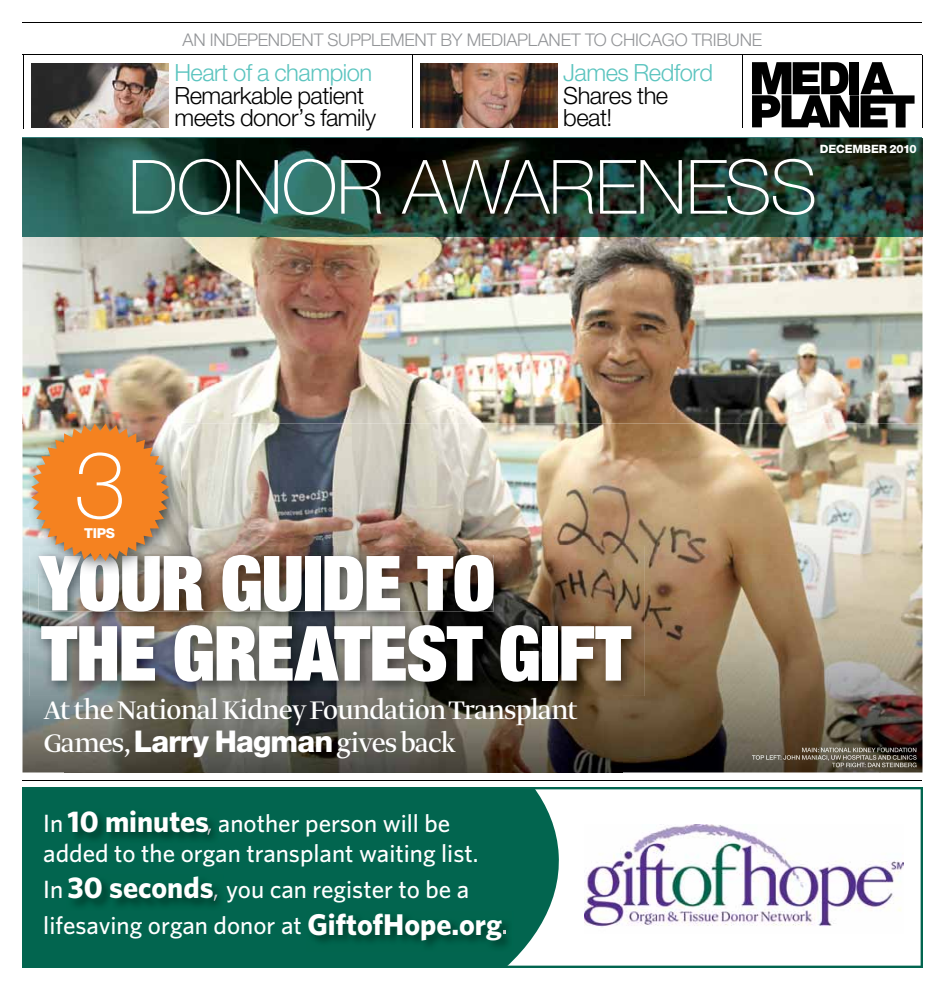
<style>
.page{position:relative;width:945px;height:990px;background:#fff}
.page>*{position:absolute;margin:0;border:0;box-sizing:border-box;transform-origin:0 0}
.t1{font:100 93.75px "Helvetica Neue MP Pro";color:#fff}
.t2{font:900 condensed 76.25px/70.1px "Helvetica Neue MP Pro";letter-spacing:-.015em;color:#fff}
.t3{font:100 75px "Helvetica Neue MP Pro";letter-spacing:-.015em;color:#fff}
.t4{font:30px/32.5px "Greta Display Pro";letter-spacing:-.015em;color:#fff}
.t5{font:700 30px "Whitney";color:#fff}
.t6{font:500 25px/30px "Whitney";color:#fff}
.t7{font:300 23.75px/22.5px "Helvetica Neue MP Pro";letter-spacing:-.02em;color:#000}
.t8{font:300 23.75px "Helvetica Neue MP Pro";letter-spacing:-.02em;color:#5bc4bf}
.t9{font:300 17.5px "Helvetica Neue MP Pro";letter-spacing:-.01em;color:#939598}
.t10{font:800 13.75px "Helvetica Neue MP Pro";color:#fff}
.t11{font:800 11.5px "Helvetica Neue MP Pro";letter-spacing:-.015em;color:#fff}
.s1{font-family:"Helvetica Neue MP Pro";font-weight:800}
</style>
<div class="page">
<img style="left:22px;top:236px;width:900px;height:187px">
<img style="left:22px;top:423px;width:43px;height:349px">
<img style="left:181px;top:423px;width:699px;height:131px">
<img style="left:880px;top:423px;width:42px;height:349px">
<img style="left:623px;top:554px;width:257px;height:218px">
<img style="left:65px;top:696px;width:558px;height:76px">
<hr style="left:22px;top:137px;width:900px;height:1px;background:#347d7a">
<img style="left:22px;top:138px;width:900px;height:98px">
<img style="left:30px;top:546px;width:615px;height:150px">
<img style="left:38px;top:555px;width:456px;height:57px">
<hr style="left:22px;top:22px;width:900px;height:1px;background:#000">
<hr style="left:22px;top:54px;width:900px;height:1px;background:#000">
<svg style="left:752px;top:62px;width:163px;height:65px"></svg>
<hr style="left:742px;top:54px;width:1px;height:74px;background:#000">
<hr style="left:922px;top:55px;width:1px;height:72px;background:#000">
<hr style="left:23px;top:54px;width:1px;height:74px;background:#000">
<hr style="left:412px;top:55px;width:1px;height:72px;background:#000">
<img style="left:32px;top:64px;width:137px;height:64px">
<img style="left:420px;top:64px;width:138px;height:64px">
<img style="left:23px;top:415px;width:158px;height:158px">
<img style="left:30px;top:546px;width:151px;height:27px">
<img style="left:38px;top:555px;width:143px;height:18px">
<img style="left:31px;top:423px;width:138px;height:138px">
<svg style="left:564px;top:788px;width:358px;height:180px"></svg>
<img style="left:585px;top:824px;width:318px;height:109px">
<div style="left:22px;top:788px;width:542px;height:180px;background:#02654f"></div>
<img style="left:66px;top:809px;width:153px;height:36px">
<img style="left:69px;top:832px;width:131px;height:1px">
<img style="left:207px;top:814px;width:12px;height:22px">
<img style="left:67px;top:875px;width:157px;height:35px">
<img style="left:69px;top:898px;width:138px;height:1px">
<img style="left:214px;top:880px;width:10px;height:22px">
<img style="left:307px;top:911px;width:206px;height:40px">
<img style="left:307px;top:934px;width:189px;height:1px">
<hr style="left:22px;top:780px;width:900px;height:1px;background:#000">
<img style="left:802px;top:748px;width:114px;height:4px">
<img style="left:752px;top:755px;width:165px;height:6px">
<img style="left:832px;top:763px;width:85px;height:4px">
<p class="t9" style="left:183px;top:29px;width:581px">AN INDEPENDENT SUPPLEMENT BY MEDIAPLANET TO CHICAGO TRIBUNE</p>
<p class="t8" style="left:174px;top:58px;width:199px">Heart of a champion</p>
<p class="t7" style="left:174px;top:83px;width:203px">Remarkable patient meets donor’s family</p>
<p class="t8" style="left:563px;top:58px;width:151px">James Redford</p>
<p class="t7" style="left:563px;top:83px;width:107px">Shares the beat!</p>
<p class="t11" style="left:820px;top:142px;width:98px">DECEMBER 2010</p>
<h3 class="t3" style="left:128px;top:142px;width:691px">DONOR AWARENESS</h3>
<h1 class="t1" style="left:74px;top:429px;width:54px">3</h1>
<p class="t10" style="left:84px;top:525px;width:33px">TIPS</p>
<h2 class="t2" style="left:39px;top:546px;width:593px">YOUR GUIDE TO<br>THE GREATEST GIFT</h2>
<p class="t4" style="left:44px;top:696px;width:535px">At the National Kidney Foundation Transplant<br>Games, <span class="s1">Larry Hagman</span> gives back</p>
<p class="t5" style="left:68px;top:802px;width:143px">10 minutes</p>
<p class="t6" style="left:43px;top:808px;width:437px;text-indent:163px">, another person will be added to the organ transplant waiting list.</p>
<p class="t6" style="left:43px;top:874px;width:21px">In</p>
<p class="t6" style="left:43px;top:808px;width:21px">In</p>
<p class="t5" style="left:68px;top:868px;width:148px">30 seconds</p>
<p class="t6" style="left:43px;top:871px;width:428px;line-height:36px;text-indent:170px">, you can register to be a lifesaving organ donor at</p>
<p class="t5" style="left:308px;top:904px;width:196px">GiftofHope.org</p>
</div>
